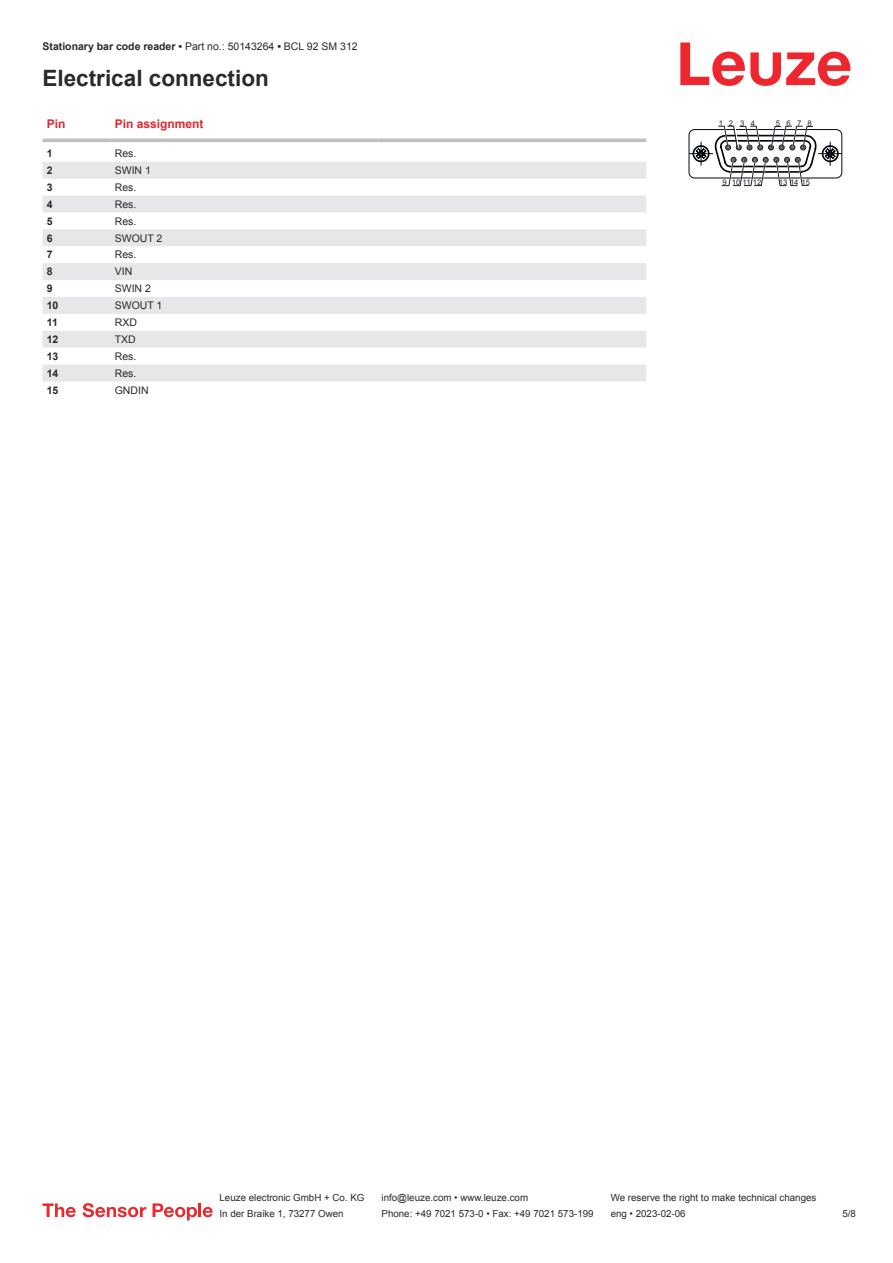
<style>
.page{position:relative;width:893px;height:1263px;background:#fff}
.page>*{position:absolute;margin:0;border:0;box-sizing:border-box;transform-origin:0 0}
.t1{font:700 22.5px "Arial";color:#2b292a}
.t2{font:700 12px "Arial";color:#db2a30}
.t3{font:10.5px "Arial";color:#2b292a}
.t4{font:700 10.5px "Arial";color:#2b292a}
.t5{font:9.75px "Arial";color:#2b292a}
.t6{font:7.8px "Arial";color:#1e2228}
.s1{font-weight:700}
</style>
<div class="page">
<svg style="left:680px;top:43px;width:170px;height:43px"></svg>
<svg style="left:43px;top:138px;width:603px;height:244px"></svg>
<svg style="left:43px;top:162px;width:603px;height:219px;fill:#e6e7e9"></svg>
<hr style="left:43px;top:139px;width:68px;height:3px;background:#bdbfc1">
<hr style="left:111px;top:139px;width:267px;height:3px;background:#bdbfc1">
<hr style="left:378px;top:139px;width:268px;height:3px;background:#bdbfc1">
<svg style="left:688px;top:125px;width:154px;height:62px"></svg>
<svg style="left:43px;top:1203px;width:33px;height:14px"></svg>
<svg style="left:83px;top:1203px;width:63px;height:14px"></svg>
<svg style="left:153px;top:1203px;width:44px;height:17px"></svg>
<hr style="left:198px;top:1203px;width:3px;height:14px;background:#ed272d">
<svg style="left:203px;top:1207px;width:10px;height:10px"></svg>
<p class="t3" style="left:43px;top:43px;width:317px"><span class="s1">Stationary bar code reader •</span> Part no.: 50143264 <span class="s1">•</span> BCL 92 SM 312</p>
<h1 class="t1" style="left:43px;top:70px;width:228px">Electrical connection</h1>
<p class="t2" style="left:47px;top:119px;width:20px">Pin</p>
<p class="t2" style="left:115px;top:119px;width:90px">Pin assignment</p>
<p class="t4" style="left:47px;top:149px;width:7px">1</p>
<p class="t3" style="left:115px;top:149px;width:23px">Res.</p>
<p class="t4" style="left:47px;top:166px;width:7px">2</p>
<p class="t3" style="left:115px;top:166px;width:38px">SWIN 1</p>
<p class="t4" style="left:47px;top:183px;width:7px">3</p>
<p class="t3" style="left:115px;top:183px;width:23px">Res.</p>
<p class="t4" style="left:47px;top:200px;width:7px">4</p>
<p class="t3" style="left:115px;top:200px;width:23px">Res.</p>
<p class="t4" style="left:47px;top:217px;width:7px">5</p>
<p class="t3" style="left:115px;top:217px;width:23px">Res.</p>
<p class="t4" style="left:47px;top:234px;width:7px">6</p>
<p class="t3" style="left:115px;top:234px;width:49px">SWOUT 2</p>
<p class="t4" style="left:47px;top:251px;width:7px">7</p>
<p class="t3" style="left:115px;top:251px;width:23px">Res.</p>
<p class="t4" style="left:47px;top:268px;width:7px">8</p>
<p class="t3" style="left:115px;top:268px;width:19px">VIN</p>
<p class="t4" style="left:47px;top:285px;width:7px">9</p>
<p class="t3" style="left:115px;top:285px;width:38px">SWIN 2</p>
<p class="t4" style="left:47px;top:301px;width:13px">10</p>
<p class="t3" style="left:115px;top:301px;width:49px">SWOUT 1</p>
<p class="t4" style="left:47px;top:318px;width:13px">11</p>
<p class="t3" style="left:115px;top:318px;width:24px">RXD</p>
<p class="t4" style="left:47px;top:335px;width:13px">12</p>
<p class="t3" style="left:115px;top:335px;width:22px">TXD</p>
<p class="t4" style="left:47px;top:352px;width:13px">13</p>
<p class="t3" style="left:115px;top:352px;width:23px">Res.</p>
<p class="t4" style="left:47px;top:369px;width:13px">14</p>
<p class="t3" style="left:115px;top:369px;width:23px">Res.</p>
<p class="t4" style="left:47px;top:386px;width:13px">15</p>
<p class="t3" style="left:115px;top:386px;width:35px">GNDIN</p>
<p class="t6" style="left:719px;top:120px;width:6px">1</p>
<p class="t6" style="left:729px;top:120px;width:6px">2</p>
<p class="t6" style="left:740px;top:120px;width:17px">3 4</p>
<p class="t6" style="left:776px;top:120px;width:37px">5678</p>
<p class="t6" style="left:722px;top:179px;width:41px">9 1011 12</p>
<p class="t6" style="left:779px;top:179px;width:33px">13 14 15</p>
<p class="t5" style="left:220px;top:1194px;width:146px">Leuze electronic GmbH + Co. KG</p>
<p class="t5" style="left:381px;top:1194px;width:148px">info@leuze.com • www.leuze.com</p>
<p class="t5" style="left:611px;top:1194px;width:207px">We reserve the right to make technical changes</p>
<p class="t5" style="left:220px;top:1210px;width:126px">In der Braike 1, 73277 Owen</p>
<p class="t5" style="left:381px;top:1210px;width:214px">Phone: +49 7021 573-0 • Fax: +49 7021 573-199</p>
<p class="t5" style="left:611px;top:1210px;width:76px">eng • 2023-02-06</p>
<p class="t5" style="left:842px;top:1210px;width:15px">5 /8</p>
</div>
